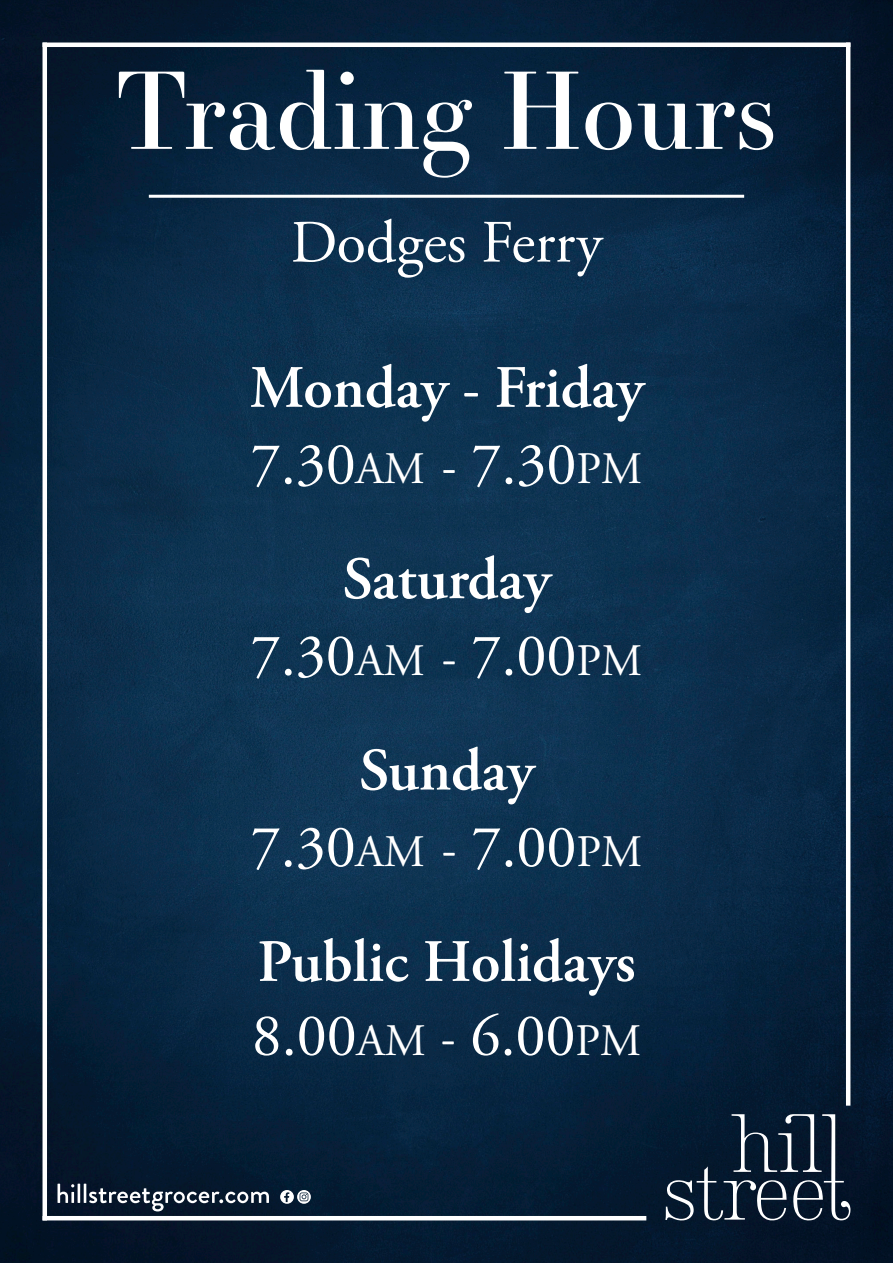
<style>
.page{position:relative;width:893px;height:1263px;background:#fff}
.page>*{position:absolute;margin:0;border:0;box-sizing:border-box;transform-origin:0 0}
.t1{font:105px "Essonnes Display";color:#fff}
.t2{font:60px "Adobe Garamond Pro";color:#fff}
.t3{font:600 60px "Adobe Garamond Pro";color:#fff}
.s1{font-size:45px}
</style>
<div class="page">
<img style="left:0;top:0;width:893px;height:1263px">
<svg style="left:665px;top:1114px;width:185px;height:106px;background:#28394b"></svg>
<hr style="left:43px;top:43px;width:4px;height:1177px;background:#fff">
<hr style="left:846px;top:43px;width:4px;height:1063px;background:#fff">
<hr style="left:43px;top:1216px;width:603px;height:4px;background:#fff">
<svg style="left:58px;top:1184px;width:211px;height:27px;background:#384656"></svg>
<svg style="left:280px;top:1190px;width:31px;height:14px"></svg>
<hr style="left:43px;top:43px;width:807px;height:4px;background:#fff">
<hr style="left:149px;top:195px;width:595px;height:3px;background:#fff">
<h1 class="t1" style="left:116px;top:38px;width:662px">Trading Hours</h1>
<p class="t2" style="left:291px;top:206px;width:313px">Dodges Ferry</p>
<p class="t3" style="left:249px;top:353px;width:395px">Monday - Friday</p>
<p class="t2" style="left:251px;top:428px;width:393px">7.30<span class="s1">AM</span> - 7.30<span class="s1">PM</span></p>
<p class="t3" style="left:343px;top:544px;width:209px">Saturday</p>
<p class="t2" style="left:251px;top:620px;width:393px">7.30<span class="s1">AM</span> - 7.00<span class="s1">PM</span></p>
<p class="t3" style="left:359px;top:736px;width:176px">Sunday</p>
<p class="t2" style="left:251px;top:811px;width:393px">7.30<span class="s1">AM</span> - 7.00<span class="s1">PM</span></p>
<p class="t3" style="left:257px;top:927px;width:380px">Public Holidays</p>
<p class="t2" style="left:252px;top:1000px;width:391px">8.00<span class="s1">AM</span> - 6.00<span class="s1">PM</span></p>
</div>
